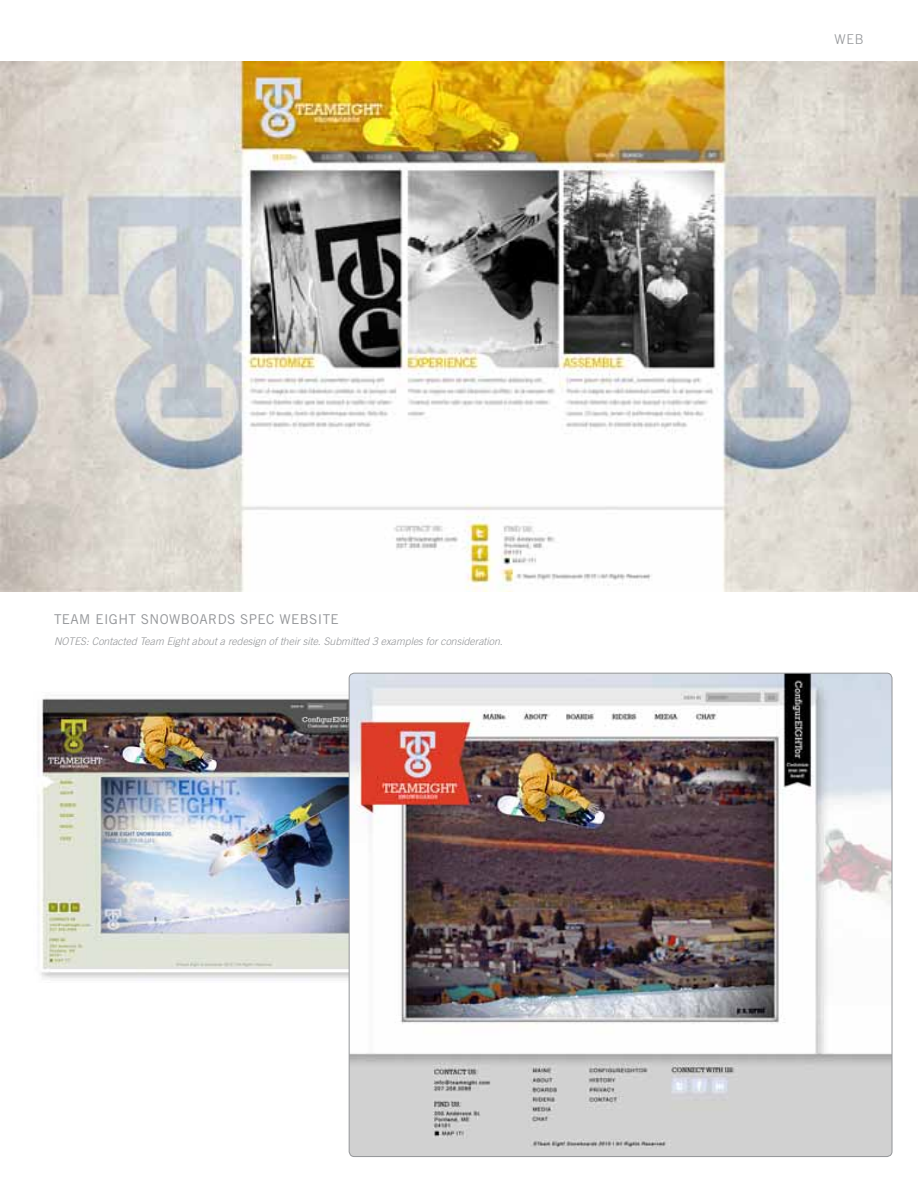
<style>
.page{position:relative;width:918px;height:1188px;background:#fff}
.page>*{position:absolute;margin:0;border:0;box-sizing:border-box;transform-origin:0 0}
.t1{font:13.5px "Trade Gothic";letter-spacing:.03em;color:#939598}
.t2{font:300 13.5px "Trade Gothic";color:#939598}
.t3{font:italic 300 10.5px "Trade Gothic";color:#939598}
</style>
<div class="page">
<img style="left:37px;top:691px;width:312px;height:292px">
<img style="left:0;top:61px;width:918px;height:530px">
<img style="left:349px;top:673px;width:543px;height:484px">
<p class="t1" style="left:54px;top:611px;width:286px">TEAM E IGHT SNOWBOARDS SPEC WEBSITE</p>
<p class="t3" style="left:54px;top:635px;width:450px">NOTES: Contacted Team Eight about a redesign of their site. Submitted 3 examples for consideration.</p>
<p class="t2" style="left:834px;top:31px;width:31px">Web</p>
</div>
